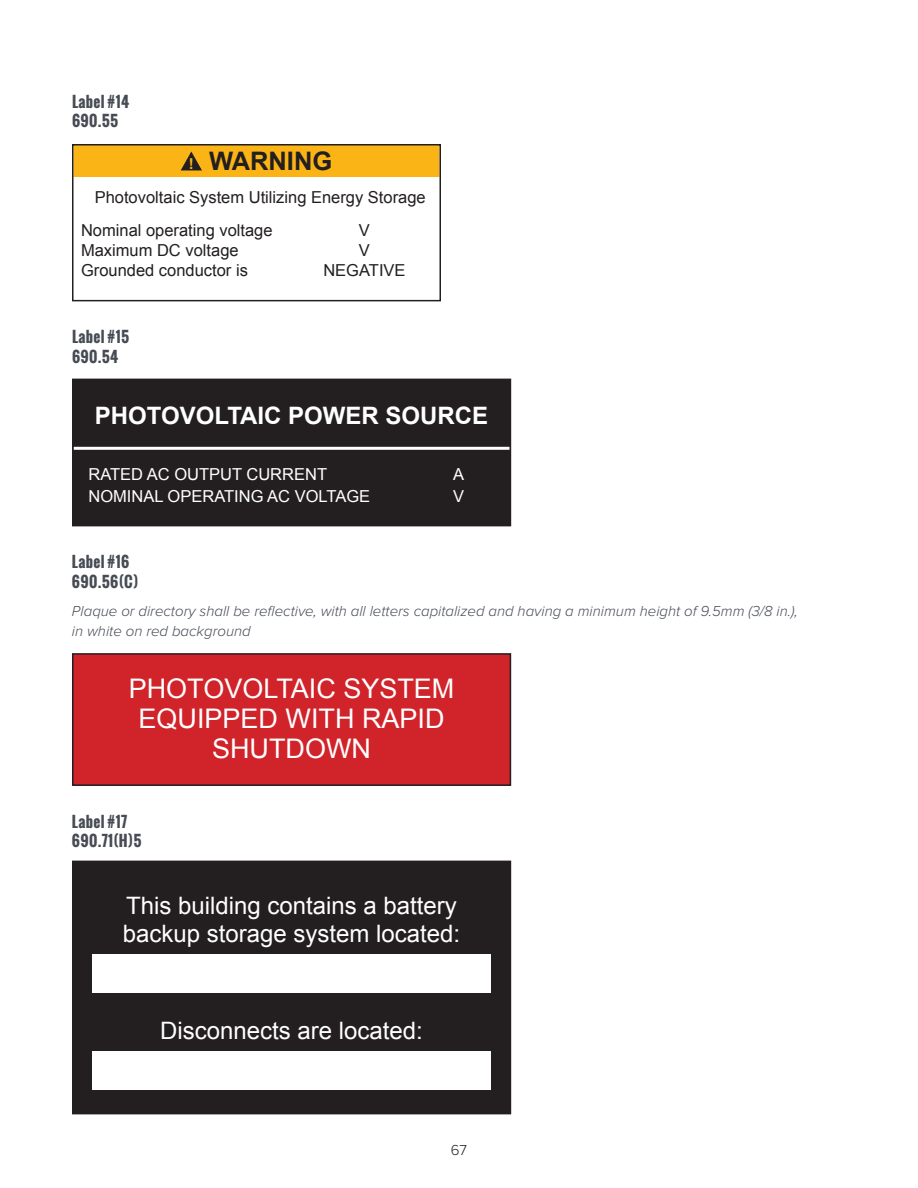
<style>
.page{position:relative;width:918px;height:1188px;background:#fff}
.page>*{position:absolute;margin:0;border:0;box-sizing:border-box;transform-origin:0 0}
.t1{font:27px/30px "Arial";color:#fff;text-align:center}
.t2{font:700 25.5px "Arial";color:#231f20}
.t3{font:24px/28.5px "Arial";color:#fff}
.t4{font:700 24px "Arial";color:#fff}
.t5{font:16.5px/33.3px "Arial";color:#231f20}
.t6{font:16.5px "Arial";color:#fff}
.t7{font:italic 300 15px/19.5px "Proxima Nova";color:#464b54}
.t8{font:700 15px/19.5px "Oswald";letter-spacing:.02em;color:#464b54}
.t9{font:300 15px "Proxima Nova";color:#231f20}
.s1{font-size:15px;color:#fbb416}
</style>
<div class="page">
<div style="left:74px;top:144px;width:366px;height:33px;background:#fbb416"></div>
<svg style="left:180px;top:151px;width:22px;height:20px"></svg>
<div style="left:72px;top:144px;width:369px;height:157px;border:2px solid #231f20"></div>
<div style="left:73px;top:379px;width:437px;height:147px;background:#231f20"></div>
<hr style="left:74px;top:447px;width:436px;height:3px;background:#fff">
<div style="left:73px;top:654px;width:437px;height:131px;background:#d1232a"></div>
<div style="left:72px;top:653px;width:439px;height:133px;border:2px solid #231f20"></div>
<div style="left:73px;top:861px;width:437px;height:253px;background:#231f20"></div>
<div style="left:92px;top:955px;width:399px;height:38px;background:#fff"></div>
<div style="left:92px;top:1051px;width:399px;height:39px;background:#fff"></div>
<div style="left:72px;top:861px;width:439px;height:253px;border:2px solid #231f20"></div>
<p class="t8" style="left:72px;top:92px;width:59px">Label #14<br>690.55</p>
<h2 class="t2" style="left:189px;top:144px;width:145px"><span class="s1">!</span> WARNING</h2>
<p class="t5" style="left:81px;top:181px;width:346px;text-indent:14px">Photovoltaic System Utilizing Energy Storage<br>Nominal operating voltage</p>
<p class="t5" style="left:359px;top:214px;width:13px">V</p>
<p class="t5" style="left:81px;top:234px;width:159px">Maximum DC voltage</p>
<p class="t5" style="left:359px;top:234px;width:13px">V</p>
<p class="t5" style="left:81px;top:253px;width:168px">Grounded conductor is</p>
<p class="t5" style="left:323px;top:253px;width:84px">NEGATIVE</p>
<p class="t8" style="left:72px;top:327px;width:59px">Label #15<br>690.54</p>
<h3 class="t4" style="left:95px;top:400px;width:395px">PHOTOVOLTAIC POWER SOURCE</h3>
<p class="t6" style="left:88px;top:463px;width:240px">RATED AC OUTPUT CURRENT</p>
<p class="t6" style="left:453px;top:463px;width:13px">A</p>
<p class="t6" style="left:88px;top:486px;width:283px">NOMINAL OPERATING AC VOLTAGE</p>
<p class="t6" style="left:453px;top:486px;width:13px">V</p>
<p class="t8" style="left:72px;top:552px;width:68px">Label #16<br>690.56(C)</p>
<p class="t7" style="left:72px;top:602px;width:727px">Plaque or directory shall be reflective, with all letters capitalized and having a minimum height of 9.5mm (3/8 in.), in white on red background</p>
<h1 class="t1" style="left:129px;top:673px;width:327px">PHOTOVOLTAIC SYSTEM<br>EQUIPPED WITH RAPID<br>SHUTDOWN</h1>
<p class="t8" style="left:72px;top:812px;width:71px">Label #17<br>690.71(H)5</p>
<h3 class="t3" style="left:123px;top:891px;width:339px">This building contains a battery backup storage system located:</h3>
<h3 class="t3" style="left:160px;top:1016px;width:264px">Disconnects are located:</h3>
<p class="t9" style="left:451px;top:1141px;width:18px">67</p>
</div>
